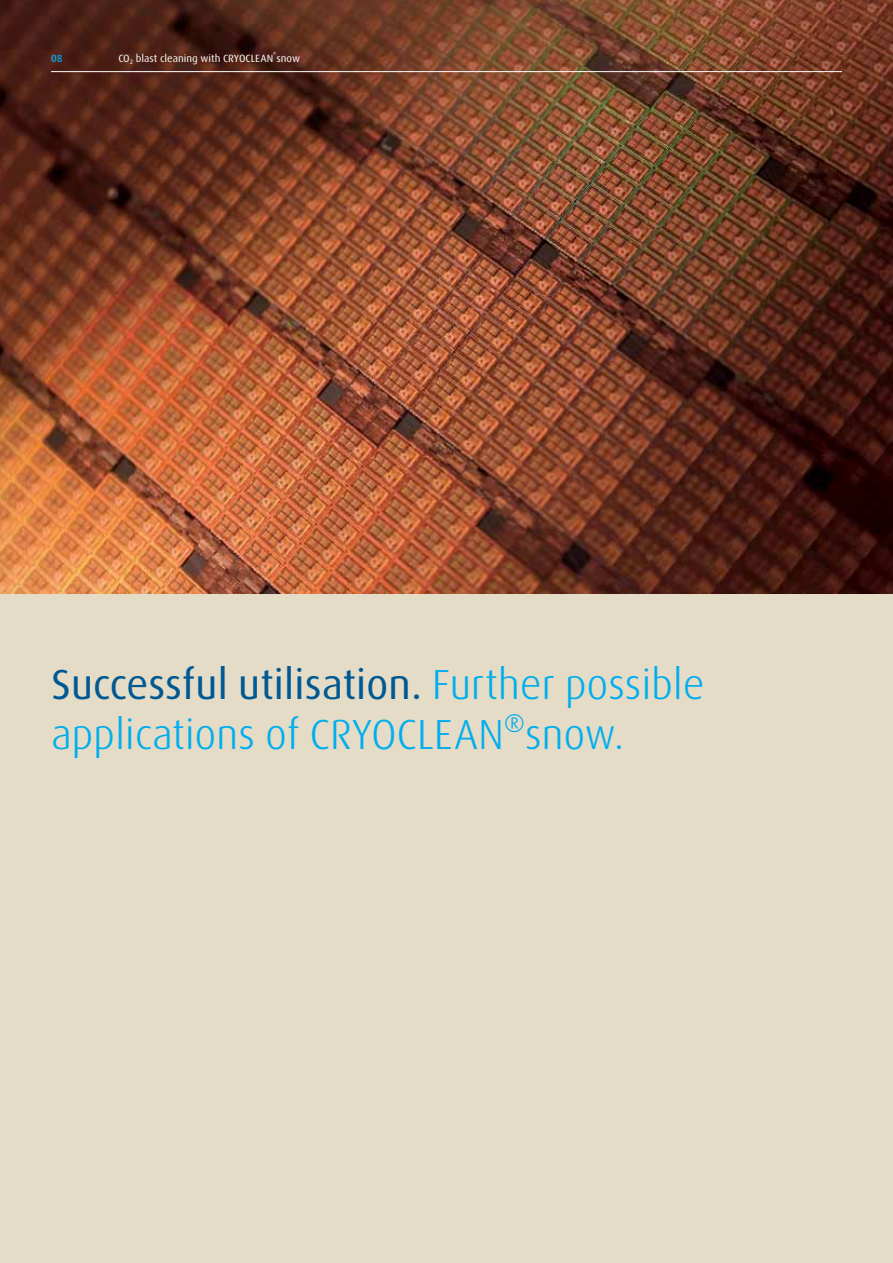
<style>
.page{position:relative;width:893px;height:1263px;background:#fff}
.page>*{position:absolute;margin:0;border:0;box-sizing:border-box;transform-origin:0 0}
.t1{font:300 42px/50.4px "Linde Dax Global";letter-spacing:-.01em;color:#00aeef}
.t2{font:10.5px "Linde Dax Global";color:#fff}
.t3{font:500 10.5px "Linde Dax Global";color:#00aeef}
.t4{font:6.3px "Linde Dax Global";color:#fff}
.s1{font-weight:400;color:#005993}
</style>
<div class="page">
<div style="left:0;top:594px;width:893px;height:669px;background:#e4dcc6"></div>
<img style="left:0;top:0;width:893px;height:594px">
<hr style="left:51px;top:71px;width:791px;height:1px;background:#fff">
<p class="t4" style="left:273px;top:51px;width:5px">®</p>
<p class="t3" style="left:51px;top:52px;width:13px">08</p>
<p class="t2" style="left:118px;top:52px;width:183px">CO<sub>2</sub> blast cleaning with CRYOCLEAN snow</p>
<p class="t1" style="left:51px;top:659px;width:655px"><span class="s1">Successful utilisation.</span> Further possible applications of CRYOCLEAN®snow.</p>
</div>
